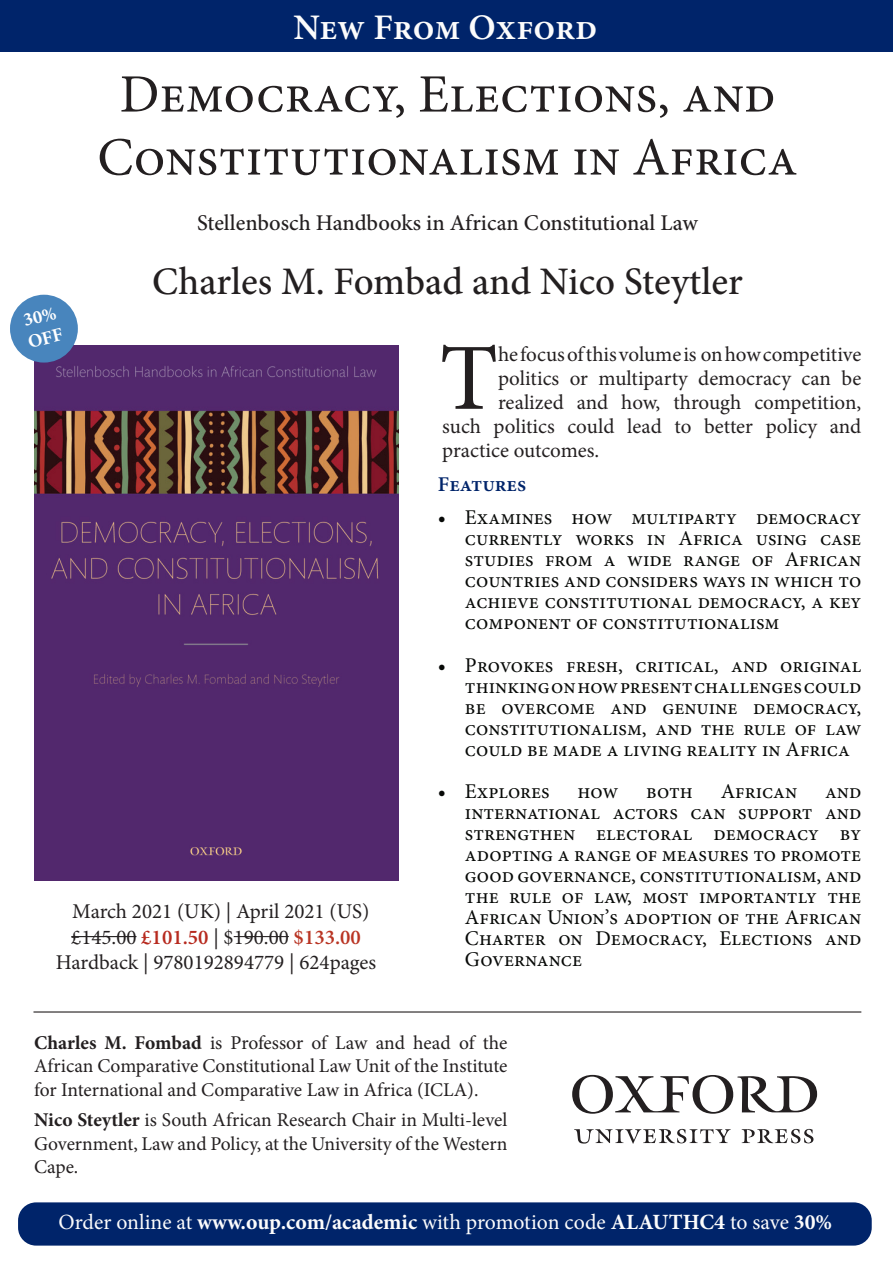
<style>
.page{position:relative;width:893px;height:1263px;background:#fff}
.page>*{position:absolute;margin:0;border:0;box-sizing:border-box;transform-origin:0 0}
.t1{font:94.8px "Minion Pro";color:#231f20}
.t2{font:54px/63px "Minion Pro";color:#231f20;text-align:center}
.t3{font:500 39px "Minion Pro";color:#231f20}
.t4{font:600 36px "Minion Pro";letter-spacing:-.005em;color:#fcfcfc}
.t5{font:500 22.5px "Minion Pro";color:#231f20}
.t6{font:21.75px "Minion Pro";color:#fcfcfc}
.t7{font:21px/21px "Minion Pro";color:#070907;text-align:justify}
.t8{font:21px/25.2px "Minion Pro";color:#231f20}
.t9{font:600 21px "Minion Pro";color:#00246a}
.t10{font:19.5px/23.4px "Minion Pro";color:#231f20;text-align:justify}
.s1{font-weight:600;color:#b72a1f}
.s2{font-weight:600;color:#b93524}
.s3{font-weight:700}
</style>
<div class="page">
<hr style="left:33px;top:1011px;width:828px;height:1px;background:#231f20">
<div style="left:0;top:0;width:893px;height:51px;background:#00246a"></div>
<img style="left:34px;top:345px;width:364px;height:536px">
<div style="left:10px;top:295px;width:68px;height:68px;background:#4885bd;border-radius:50%"></div>
<hr style="left:71px;top:936px;width:66px;height:1px;background:#231f20">
<hr style="left:234px;top:936px;width:55px;height:1px;background:#231f20">
<div style="left:18px;top:1202px;width:854px;height:43px;background:#00246a;border-radius:18px"></div>
<svg style="left:572px;top:1075px;width:245px;height:69px"></svg>
<p class="t4" style="left:294px;top:3px;width:305px">New From Oxford</p>
<p class="t2" style="left:97px;top:63px;width:702px">Democracy, Elections, and<br>Constitutionalism in Africa</p>
<p class="t5" style="left:197px;top:207px;width:502px">Stellenbosch Handbooks in African Constitutional Law</p>
<p class="t3" style="left:152px;top:255px;width:592px">Charles M. Fombad and Nico Steytler</p>
<p class="t8" style="left:71px;top:899px;width:300px">March 2021 (UK) | April 2021 (US) £145.00 <span class="s1">£101.50</span> | $190.00 <span class="s2">$133.00</span></p>
<p class="t8" style="left:56px;top:949px;width:322px">Hardback | 9780192894779 | 624pages</p>
<p class="t1" style="left:440px;top:315px;width:60px">T</p>
<p class="t8" style="left:498px;top:342px;width:365px">he focus of this volume is on how competitive</p>
<p class="t8" style="left:498px;top:366px;width:365px">politics or multiparty democracy can be</p>
<p class="t8" style="left:498px;top:390px;width:365px">realized and how, through competition,</p>
<p class="t8" style="left:442px;top:414px;width:421px">such politics could lead to better policy and</p>
<p class="t8" style="left:442px;top:438px;width:159px">practice outcomes.</p>
<p class="t9" style="left:438px;top:469px;width:90px">Features</p>
<p class="t7" style="left:465px;top:507px;width:398px;text-indent:-27px">• Examines how multiparty democracy currently works in Africa using case studies from a wide range of African countries and considers ways in which to achieve constitutional democracy, a key component of constitutionalism</p>
<p class="t7" style="left:465px;top:654px;width:398px;text-indent:-27px">• Provokes fresh, critical, and original thinking on how present challenges could be overcome and genuine democracy, constitutionalism, and the rule of law could be made a living reality in Africa</p>
<p class="t7" style="left:438px;top:781px;width:113px">• Explores</p>
<p class="t7" style="left:578px;top:781px;width:42px">how</p>
<p class="t7" style="left:646px;top:781px;width:48px">both</p>
<p class="t7" style="left:721px;top:781px;width:78px">African</p>
<p class="t7" style="left:465px;top:781px;width:398px;text-indent:360px">and international actors can support and strengthen electoral democracy by adopting a range of measures to promote good governance, constitutionalism, and the rule of law, most importantly the African Union’s adoption of the African Charter on Democracy, Elections and Governance</p>
<p class="t10" style="left:34px;top:1031px;width:475px"><span class="s3">Charles M. Fombad</span> is Professor of Law and head of the African Comparative Constitutional Law Unit of the Institute for International and Comparative Law in Africa (ICLA).</p>
<p class="t10" style="left:34px;top:1108px;width:475px"><span class="s3">Nico Steytler</span> is South African Research Chair in Multi-level Government, Law and Policy, at the University of the Western Cape.</p>
<p class="t6" style="left:59px;top:1207px;width:775px">Order online at <span class="s3">www.oup.com/academic</span> with promotion code <span class="s3">ALAUTHC4</span> to save <span class="s3">30%</span></p>
</div>
